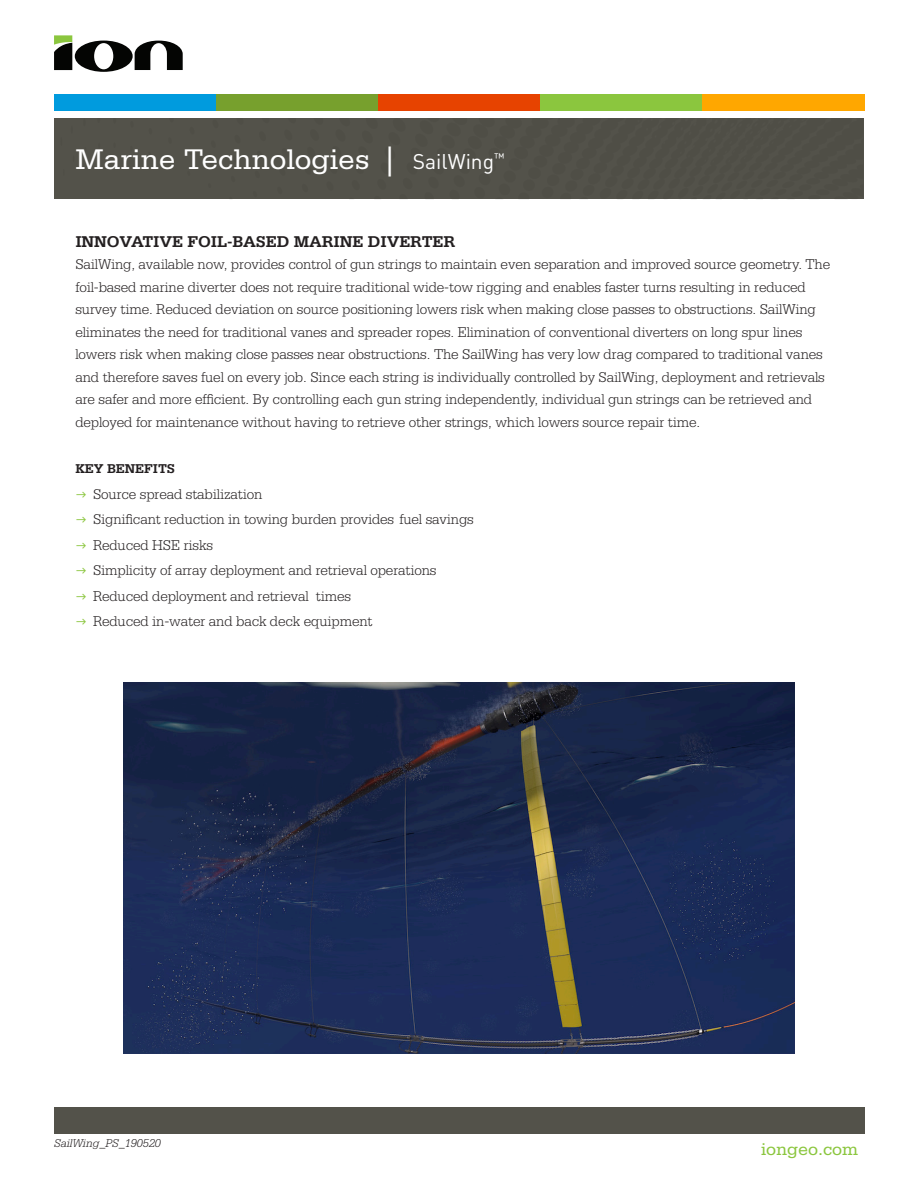
<style>
.page{position:relative;width:918px;height:1188px;background:#fff}
.page>*{position:absolute;margin:0;border:0;box-sizing:border-box;transform-origin:0 0}
.t1{font:30px "Serifa Std";color:#fff}
.t2{font:21px "DINOT";color:#fff}
.t3{font:18px "Serifa Std";color:#8bc63e}
.Body_Copy{font:700 16.5px "Serifa Std";letter-spacing:-.01em;color:#231f20}
.Body_Copy-2{font:300 15px/22.5px "Serifa Std";letter-spacing:-.01em;color:#231f20}
.Body_Copy-3{font:700 13.5px "Serifa Std";letter-spacing:-.01em;color:#231f20}
.Bullet_text{font:italic 300 12px "Serifa Std";color:#231f20}
.s1{font-family:"PF Din Text Pro";font-weight:400;font-size:13.5px;color:#8bc63e}
</style>
<div class="page">
<div style="left:54px;top:95px;width:162px;height:16px;background:#009bde"></div>
<div style="left:216px;top:95px;width:162px;height:16px;background:#77a02d"></div>
<div style="left:378px;top:95px;width:162px;height:16px;background:#e74300"></div>
<div style="left:540px;top:95px;width:162px;height:16px;background:#8bc63e"></div>
<div style="left:702px;top:95px;width:162px;height:16px;background:#ffa700"></div>
<svg style="left:54px;top:35px;width:129px;height:37px"></svg>
<div style="left:56px;top:118px;width:808px;height:81px;background:#53524a"></div>
<div style="left:549px;top:118px;width:315px;height:45px;background:#4f4e46"></div>
<div style="left:54px;top:1107px;width:810px;height:27px;background:#53524a"></div>
<img style="left:124px;top:682px;width:670px;height:371px">
<p class="t1" style="left:75px;top:143px;width:319px">Marine Technologies |</p>
<p class="t2" style="left:413px;top:147px;width:93px">SailWing<sup>™</sup></p>
<p class="Body_Copy" style="left:75px;top:231px;width:381px">INNOVATIVE FOIL-BASED MARINE DIVERTER</p>
<p class="Body_Copy-2" style="left:75px;top:253px;width:756px">SailWing, available now, provides control of gun strings to maintain even separation and improved source geometry. The foil-based marine diverter does not require traditional wide-tow rigging and enables faster turns resulting in reduced survey time. Reduced deviation on source positioning lowers risk when making close passes to obstructions. SailWing eliminates the need for traditional vanes and spreader ropes. Elimination of conventional diverters on long spur lines lowers risk when making close passes near obstructions. The SailWing has very low drag compared to traditional vanes and therefore saves fuel on every job. Since each string is individually controlled by SailWing, deployment and retrievals are safer and more efficient. By controlling each gun string independently, individual gun strings can be retrieved and deployed for maintenance without having to retrieve other strings, which lowers source repair time.</p>
<p class="Body_Copy-3" style="left:75px;top:461px;width:101px">KEY BENEFITS</p>
<p class="Body_Copy-2" style="left:75px;top:483px;width:189px"><span class="s1">→</span> Source spread stabilization</p>
<p class="Body_Copy-2" style="left:75px;top:508px;width:400px"><span class="s1">→</span> Significant reduction in towing burden provides fuel savings</p>
<p class="Body_Copy-2" style="left:75px;top:534px;width:139px"><span class="s1">→</span> Reduced HSE risks</p>
<p class="Body_Copy-2" style="left:75px;top:559px;width:363px"><span class="s1">→</span> Simplicity of array deployment and retrieval operations</p>
<p class="Body_Copy-2" style="left:75px;top:585px;width:277px"><span class="s1">→</span> Reduced deployment and retrieval times</p>
<p class="Body_Copy-2" style="left:75px;top:610px;width:299px"><span class="s1">→</span> Reduced in-water and back deck equipment</p>
<p class="Bullet_text" style="left:54px;top:1137px;width:108px">SailWing_PS_190520</p>
<p class="t3" style="left:761px;top:1139px;width:99px">iongeo.com</p>
</div>
